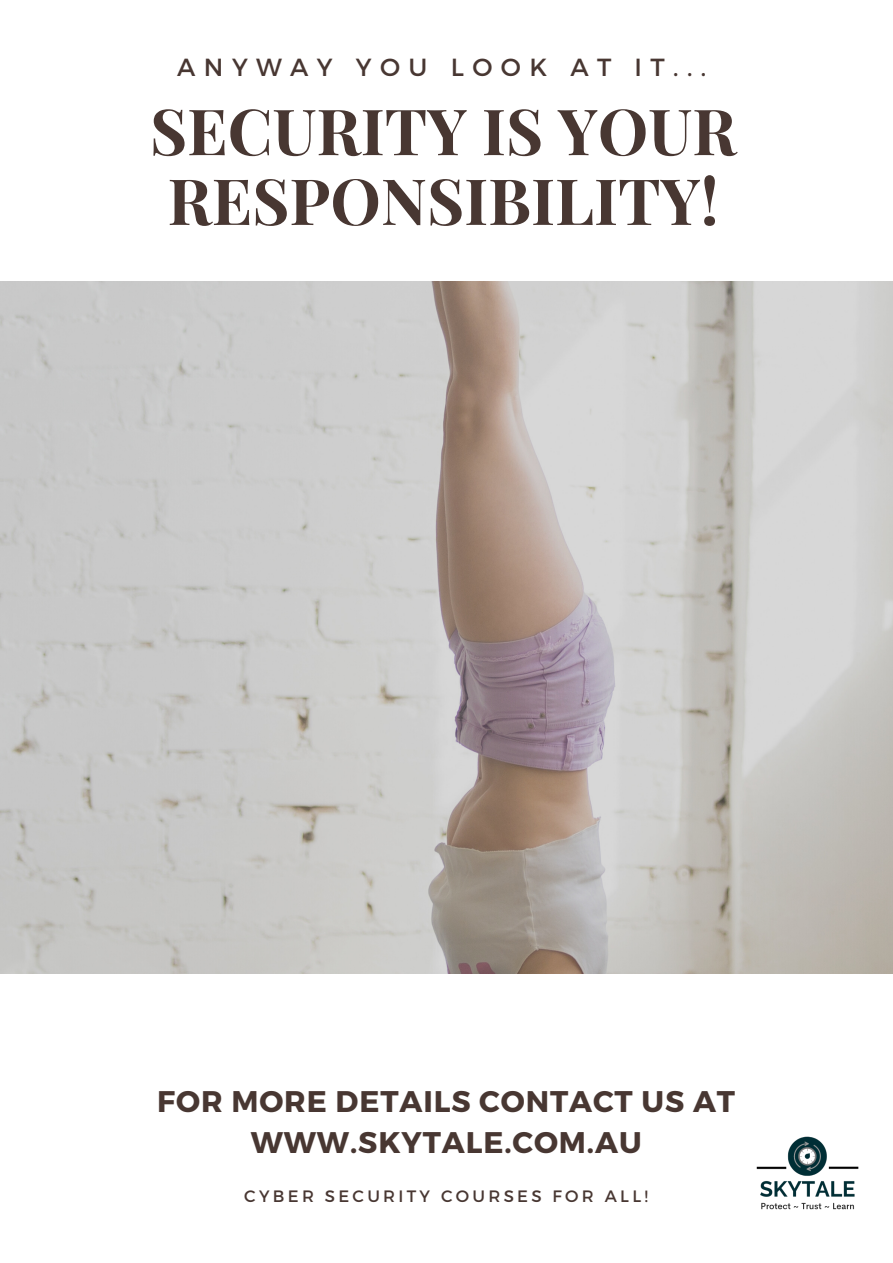
<style>
.page{position:relative;width:893px;height:1263px;background:#fff}
.page>*{position:absolute;margin:0;border:0;box-sizing:border-box;transform-origin:0 0}
.t1{font:700 63.75px/69.8px "Playfair Display";color:#483732}
.t2{font:700 29.85px/41.6px "Montserrat";letter-spacing:.03em;color:#483732;text-align:center}
.t3{font:24.75px "Montserrat";letter-spacing:.34em;color:#483732}
.t4{font:16.5px "Montserrat";letter-spacing:.2em;color:#483732}
</style>
<div class="page">
<img style="left:0;top:281px;width:893px;height:693px">
<img style="left:756px;top:1136px;width:103px;height:74px">
<p class="t3" style="left:177px;top:52px;width:530px">ANYWAY YOU LOOK AT IT...</p>
<p class="t1" style="left:150px;top:94px;width:588px">SECURITY IS YOUR<br>RESPONSIBILITY!</p>
<p class="t2" style="left:157px;top:1079px;width:579px">FOR MORE DETAILS CONTACT US AT<br>WWW.SKYTALE.COM.AU</p>
<p class="t4" style="left:244px;top:1186px;width:405px">CYBER SECURITY COURSES FOR ALL!</p>
</div>
